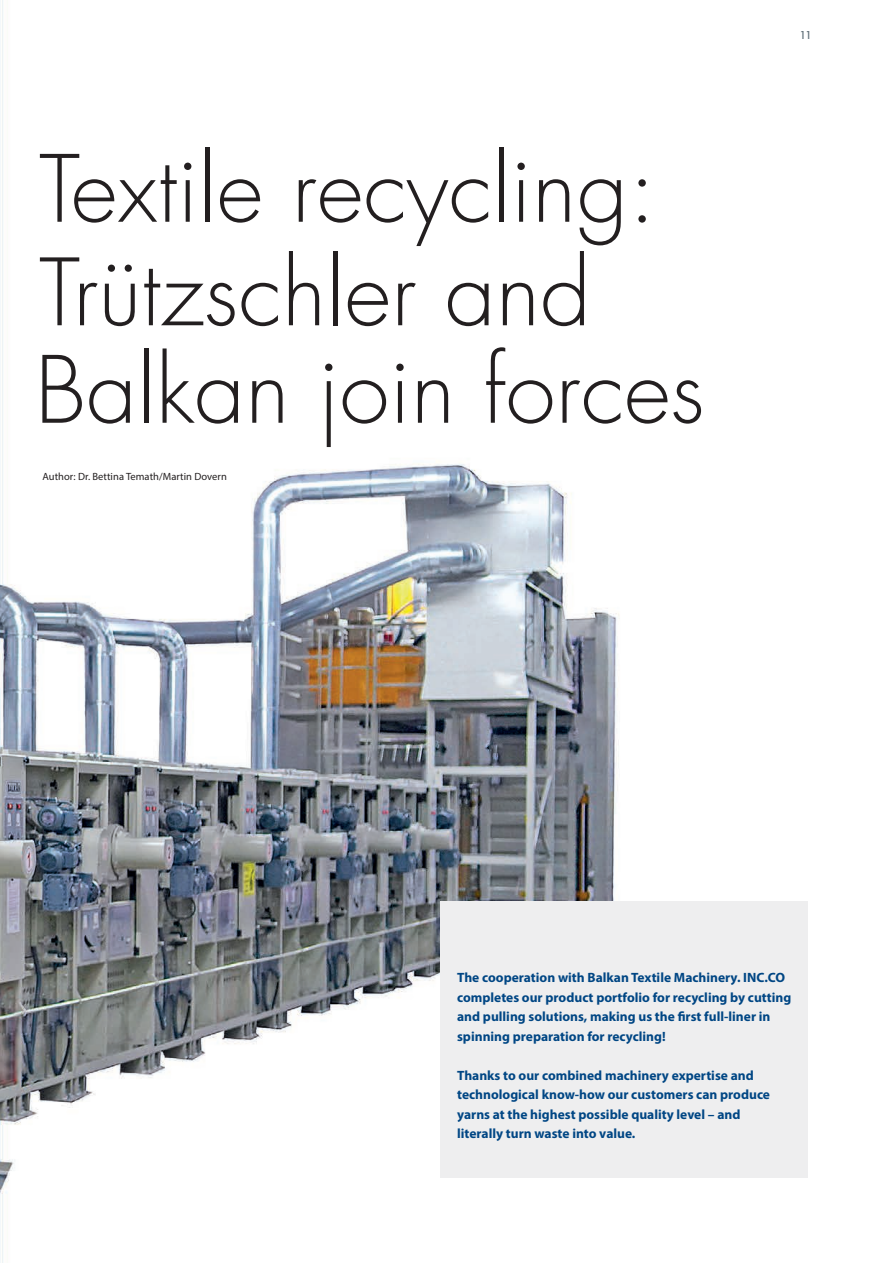
<style>
.page{position:relative;width:893px;height:1263px;background:#fff}
.page>*{position:absolute;margin:0;border:0;box-sizing:border-box;transform-origin:0 0}
.t1{font:300 90px/103.5px "Futura";letter-spacing:.005em;color:#231f20}
.t2{font:700 13.5px/19.5px "Myriad Pro";color:#004684}
.t3{font:500 12px "Futura PT";color:#68767f}
.t4{font:10.5px "Myriad Pro";letter-spacing:.005em;color:#231f20}
</style>
<div class="page">
<img style="left:0;top:0;width:620px;height:1263px">
<div style="left:440px;top:901px;width:368px;height:277px;background:#eeeeef"></div>
<p class="t1" style="left:39px;top:140px;width:618px">Textile recycling:<br>Trützschler and</p>
<p class="t1" style="left:35px;top:341px;width:671px">Balkan join forces</p>
<p class="t4" style="left:43px;top:470px;width:186px">Author: Dr. Bettina Temath/Martin Dovern</p>
<p class="t3" style="left:799px;top:28px;width:14px">11</p>
<p class="t2" style="left:457px;top:967px;width:336px">The cooperation with Balkan Textile Machinery. INC.CO completes our product portfolio for recycling by cutting and pulling solutions, making us the first full-liner in spinning preparation for recycling!</p>
<p class="t2" style="left:457px;top:1065px;width:314px">Thanks to our combined machinery expertise and technological know-how our customers can produce yarns at the highest possible quality level – and literally turn waste into value.</p>
</div>
